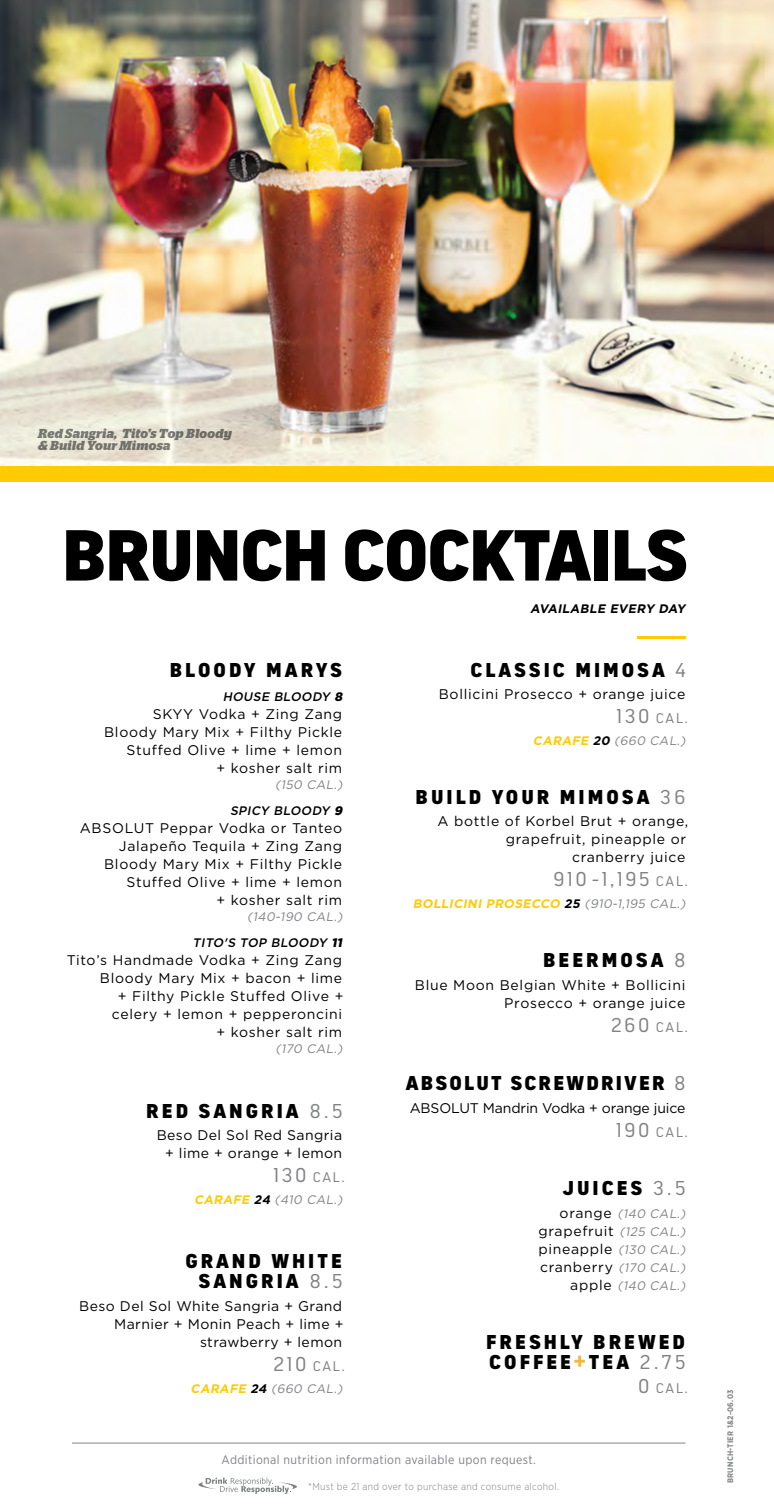
<style>
.page{position:relative;width:774px;height:1512px;background:#fff}
.page>*{position:absolute;margin:0;border:0;box-sizing:border-box;transform-origin:0 0}
.t1{font:900 72px "Shield Sans";letter-spacing:-.02em;color:#000}
.t2{font:900 20px/20px "Shield Sans";letter-spacing:.15em;color:#000}
.t3{font:900 20px "Shield Sans";letter-spacing:.11em;color:#000}
.t4{font:20px "Shield Sans";letter-spacing:.1em;color:#808285}
.t5{font:14px/18px "Gotham";letter-spacing:.05em;color:#000;text-align:right}
.t6{font:14px/18px "Gotham";letter-spacing:.03em;color:#000;text-align:center}
.t7{font:14px "Shield Sans";letter-spacing:.1em;color:#808285}
.t8{font:14px "Gotham";letter-spacing:-.01em;color:#000}
.t9{font:italic 700 13px/12px "Stag";letter-spacing:.02em;color:#808285}
.t10{font:italic 12.4px "Gotham";color:#808285}
.t11{font:italic 500 12.4px/26px "Gotham";color:#000;text-align:right}
.t12{font:12.4px "Gotham Narrow";letter-spacing:.03em;color:#808285}
.t13{font:italic 700 12.4px "Gotham";color:#ffcb05}
.t14{font:italic 700 12.4px "Gotham";color:#000}
.t15{font:300 10px "Gotham Narrow";letter-spacing:.035em;color:#808285}
.t16{font:700 8px "Gotham Narrow";letter-spacing:.035em;color:#808285}
.s1{font-weight:900}
.s2{font-weight:400;color:#808285}
.s3{font-size:20px}
.s4{font-weight:700;color:#ffcb05}
.s5{font-weight:700;color:#000}
.s6{font-size:14px}
.s7{color:#000}
.s8{font-style:normal;font-size:14px;color:#000}
.s9{font-style:italic;font-size:12.4px;color:#808285}
.s10{color:#f3b839}
</style>
<div class="page">
<img style="left:0;top:0;width:774px;height:466px">
<div style="left:0;top:466px;width:774px;height:15px;background:#ffcb05"></div>
<hr style="left:72px;top:1443px;width:613px;height:1px;background:#808285">
<svg style="left:198px;top:1478px;width:99px;height:16px"></svg>
<hr style="left:637px;top:636px;width:48px;height:3px;background:#ffcb05">
<p class="t9" style="left:38px;top:428px;width:195px">Red Sangria, Tito's Top Bloody &amp; Build Your Mimosa</p>
<h1 class="t1" style="left:62px;top:510px;width:628px">BRUNCH COCKTAILS</h1>
<h2 class="t2" style="left:170px;top:659px;width:174px">BLOODY MARYS</h2>
<p class="t11" style="left:223px;top:684px;width:124px">HOUSE BLOODY <span class="s1">8</span></p>
<p class="t5" style="left:104px;top:705px;width:240px">SKYY Vodka + Zing Zang<br>Bloody Mary Mix + Filthy Pickle<br>Stuffed Olive + lime + lemon<br>+ kosher salt rim</p>
<p class="t11" style="left:230px;top:772px;width:117px"><span class="s2">(150 CAL.)<br></span>SPICY BLOODY <span class="s1">9</span></p>
<p class="t5" style="left:80px;top:819px;width:264px">ABSOLUT Peppar Vodka or Tanteo<br>Jalapeño Tequila + Zing Zang<br>Bloody Mary Mix + Filthy Pickle<br>Stuffed Olive + lime + lemon<br>+ kosher salt rim</p>
<p class="t11" style="left:193px;top:904px;width:154px"><span class="s2">(140-190 CAL.)<br></span>TITO'S TOP BLOODY <span class="s1">11</span></p>
<p class="t5" style="left:67px;top:951px;width:278px">Tito’s Handmade Vodka + Zing Zang<br>Bloody Mary Mix + bacon + lime<br>+ Filthy Pickle Stuffed Olive +<br>celery + lemon + pepperoncini<br>+ kosher salt rim</p>
<p class="t10" style="left:275px;top:1041px;width:71px">(170 CAL.)</p>
<h2 class="t2" style="left:146px;top:1100px;width:198px">RED SANGRIA <span class="s2">8.5</span></h2>
<p class="t6" style="left:157px;top:1126px;width:187px">Beso Del Sol Red Sangria + lime + orange + lemon</p>
<p class="t7" style="left:273px;top:1169px;width:73px"><span class="s3">130</span> CAL.</p>
<p class="t10" style="left:194px;top:1192px;width:153px"><span class="s4">CARAFE</span> <span class="s5">24</span> (410 CAL.)</p>
<h2 class="t2" style="left:185px;top:1250px;width:159px;text-align:right">GRAND WHITE<br>SANGRIA <span class="s2">8.5</span></h2>
<p class="t6" style="left:79px;top:1296px;width:266px;text-align:right">Beso Del Sol White Sangria + Grand<br>Marnier + Monin Peach + lime + strawberry + lemon</p>
<p class="t7" style="left:273px;top:1357px;width:74px"><span class="s3">210</span> CAL.</p>
<p class="t10" style="left:191px;top:1380px;width:156px"><span class="s4">CARAFE</span> <span class="s5">24</span> (660 CAL.)</p>
<p class="t14" style="left:530px;top:601px;width:160px">AVAILABLE EVERY DAY</p>
<h2 class="t2" style="left:470px;top:659px;width:217px">CLASSIC MIMOSA <span class="s2">4</span></h2>
<p class="t5" style="left:439px;top:685px;width:248px">Bollicini Prosecco + orange juice</p>
<p class="t7" style="left:616px;top:710px;width:73px"><span class="s3">130</span> CAL.</p>
<p class="t10" style="left:533px;top:733px;width:157px"><span class="s4">CARAFE</span> <span class="s5">20</span> (660 CAL.)</p>
<h2 class="t2" style="left:416px;top:786px;width:272px">BUILD YOUR MIMOSA <span class="s2">36</span></h2>
<p class="t5" style="left:438px;top:812px;width:252px">A bottle of Korbel Brut + orange, grapefruit, pineapple or cranberry juice</p>
<h2 class="t4" style="left:553px;top:868px;width:136px">910-1,195 <span class="s6">CAL.</span></h2>
<p class="t13" style="left:413px;top:896px;width:277px">BOLLICINI PROSECCO <span class="s7">25</span> <span class="s2">(910-1,195 CAL.)</span></p>
<h2 class="t2" style="left:543px;top:950px;width:144px">BEERMOSA <span class="s2">8</span></h2>
<p class="t5" style="left:415px;top:975px;width:272px">Blue Moon Belgian White + Bollicini<br>Prosecco + orange juice</p>
<p class="t7" style="left:611px;top:1018px;width:79px"><span class="s3">260</span> CAL.</p>
<h2 class="t3" style="left:406px;top:1071px;width:281px">ABSOLUT SCREWDRIVER <span class="s2">8</span></h2>
<p class="t8" style="left:410px;top:1099px;width:277px">ABSOLUT Mandrin Vodka + orange juice</p>
<p class="t7" style="left:616px;top:1124px;width:74px"><span class="s3">190</span> CAL.</p>
<h2 class="t2" style="left:563px;top:1178px;width:125px">JUICES <span class="s2">3.5</span></h2>
<p class="t10" style="left:560px;top:1205px;width:130px"><span class="s8">o ra n g e</span> (140 CAL.)</p>
<p class="t5" style="left:538px;top:1221px;width:152px;text-align:justify">grapefruit <span class="s9">(125 CAL.) </span>pineapple <span class="s9">(130 CAL.) </span>cranberry <span class="s9">(170 CAL.)</span></p>
<p class="t10" style="left:570px;top:1277px;width:120px"><span class="s8">a p p l e</span> (140 CAL.)</p>
<h2 class="t2" style="left:486px;top:1331px;width:201px">FRESHLY BREWED<br>COFFEE<span class="s10">+</span>TEA <span class="s2">2.75</span></h2>
<p class="t7" style="left:638px;top:1379px;width:52px"><span class="s3">0</span> CAL.</p>
<p class="t12" style="left:222px;top:1452px;width:316px">Additional nutrition information available upon request.</p>
<p class="t15" style="left:308px;top:1480px;width:252px">*Must be 21 and over to purchase and consume alcohol.</p>
<p class="t16" style="left:725px;top:1483px;width:95px;rotate:-90deg">BRUNCH-TIER 1&amp;2-06.03</p>
</div>
